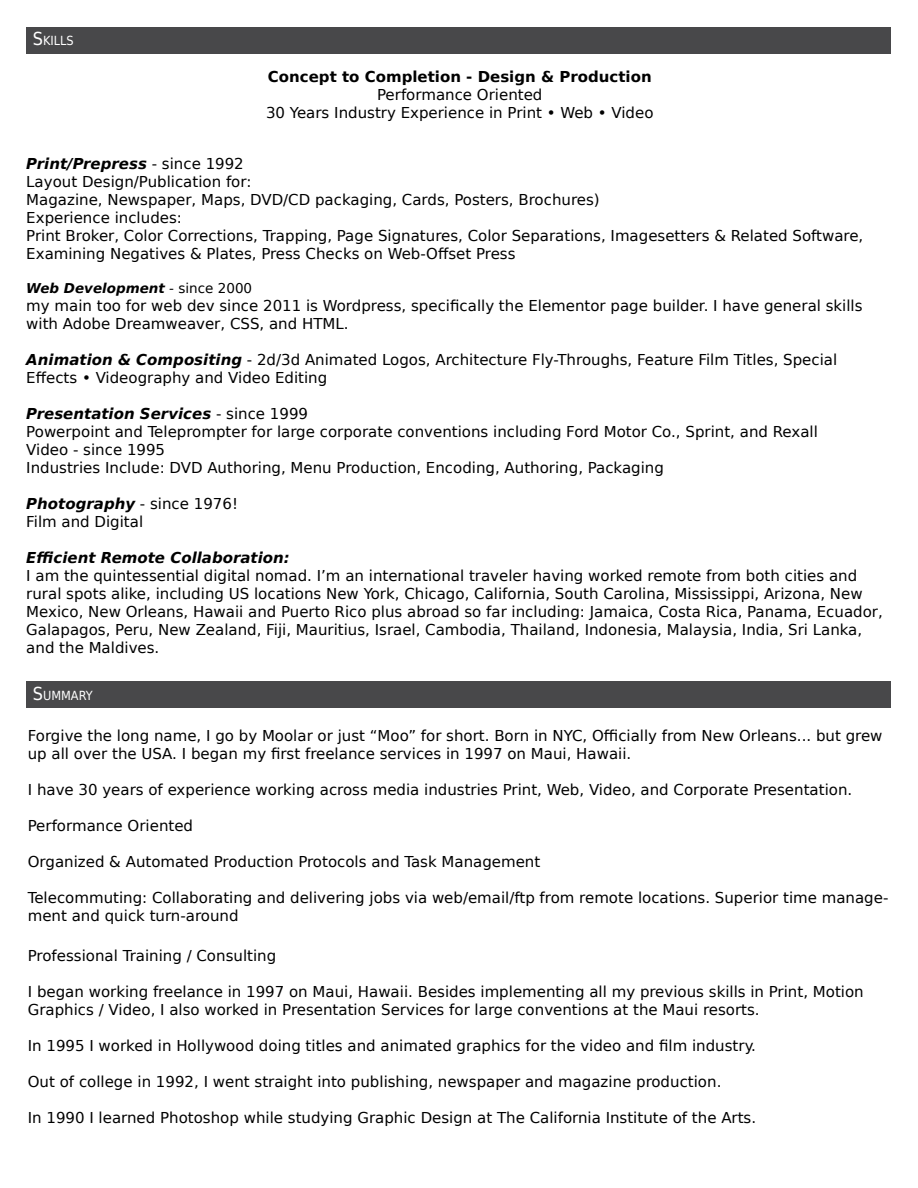
<style>
.page{position:relative;width:918px;height:1188px;background:#fff}
.page>*{position:absolute;margin:0;border:0;box-sizing:border-box;transform-origin:0 0}
.t1{font:15px/18px "DejaVu Sans";color:#000}
.t2{font:700 15px "DejaVu Sans";color:#000}
.t3{font:italic 700 15px "DejaVu Sans";color:#000}
.t4{font:italic 700 13.5px "DejaVu Sans";color:#000}
.t5{font:12.6px "DejaVu Sans Condensed";color:#fff}
.s1{font-size:18px}
.s2{font-weight:700;font-style:italic}
.s3{font-weight:400;font-style:normal}
</style>
<div class="page">
<div style="left:26px;top:682px;width:865px;height:26px;background:#48484a"></div>
<div style="left:26px;top:27px;width:865px;height:26px;background:#48484a"></div>
<p class="t5" style="left:33px;top:35px;width:42px"><span class="s1">S</span>KILLS</p>
<p class="t2" style="left:268px;top:71px;width:385px">Concept to Completion - Design &amp; Production</p>
<p class="t1" style="left:266px;top:87px;width:389px;text-align:center">Performance Oriented<br>30 Years Industry Experience in Print • Web • Video</p>
<p class="t1" style="left:26px;top:155px;width:839px"><span class="s2">Print/Prepress</span> - since 1992<br>Layout Design/Publication for:<br>Magazine, Newspaper, Maps, DVD/CD packaging, Cards, Posters, Brochures)<br>Experience includes:<br>Print Broker, Color Corrections, Trapping, Page Signatures, Color Separations, Imagesetters &amp; Related Software, Examining Negatives &amp; Plates, Press Checks on Web-Offset Press</p>
<p class="t4" style="left:26px;top:282px;width:227px">Web Development <span class="s3">- since 2000</span></p>
<p class="t1" style="left:26px;top:296px;width:838px">my main too for web dev since 2011 is Wordpress, specifically the Elementor page builder. I have general skills with Adobe Dreamweaver, CSS, and HTML.</p>
<p class="t1" style="left:26px;top:352px;width:813px"><span class="s2">Animation &amp; Compositing</span> - 2d/3d Animated Logos, Architecture Fly-Throughs, Feature Film Titles, Special<br>Effects • Videography and Video Editing</p>
<p class="t1" style="left:26px;top:406px;width:793px"><span class="s2">Presentation Services</span> - since 1999<br>Powerpoint and Teleprompter for large corporate conventions including Ford Motor Co., Sprint, and Rexall Video - since 1995<br>Industries Include: DVD Authoring, Menu Production, Encoding, Authoring, Packaging</p>
<p class="t1" style="left:26px;top:496px;width:213px"><span class="s2">Photography</span> - since 1976!<br>Film and Digital</p>
<p class="t3" style="left:26px;top:546px;width:265px">Efficient Remote Collaboration:</p>
<p class="t1" style="left:26px;top:568px;width:858px">I am the quintessential digital nomad. I’m an international traveler having worked remote from both cities and rural spots alike, including US locations New York, Chicago, California, South Carolina, Mississippi, Arizona, New Mexico, New Orleans, Hawaii and Puerto Rico plus abroad so far including: Jamaica, Costa Rica, Panama, Ecuador, Galapagos, Peru, New Zealand, Fiji, Mauritius, Israel, Cambodia, Thailand, Indonesia, Malaysia, India, Sri Lanka, and the Maldives.</p>
<p class="t5" style="left:33px;top:690px;width:61px"><span class="s1">S</span>UMMARY</p>
<p class="t1" style="left:28px;top:727px;width:856px">Forgive the long name, I go by Moolar or just “Moo” for short. Born in NYC, Officially from New Orleans... but grew up all over the USA. I began my first freelance services in 1997 on Maui, Hawaii.</p>
<p class="t1" style="left:28px;top:782px;width:826px">I have 30 years of experience working across media industries Print, Web, Video, and Corporate Presentation.</p>
<p class="t1" style="left:28px;top:818px;width:167px">Performance Oriented</p>
<p class="t1" style="left:28px;top:854px;width:514px">Organized &amp; Automated Production Protocols and Task Management</p>
<p class="t1" style="left:28px;top:890px;width:862px">Telecommuting: Collaborating and delivering jobs via web/email/ftp from remote locations. Superior time manage&shy;ment and quick turn-around</p>
<p class="t1" style="left:28px;top:948px;width:250px">Professional Training / Consulting</p>
<p class="t1" style="left:28px;top:984px;width:837px">I began working freelance in 1997 on Maui, Hawaii. Besides implementing all my previous skills in Print, Motion<br>Graphics / Video, I also worked in Presentation Services for large conventions at the Maui resorts.</p>
<p class="t1" style="left:28px;top:1036px;width:730px">In 1995 I worked in Hollywood doing titles and animated graphics for the video and film industry.</p>
<p class="t1" style="left:28px;top:1074px;width:695px">Out of college in 1992, I went straight into publishing, newspaper and magazine production.</p>
<p class="t1" style="left:28px;top:1110px;width:730px">In 1990 I learned Photoshop while studying Graphic Design at The California Institute of the Arts.</p>
</div>
